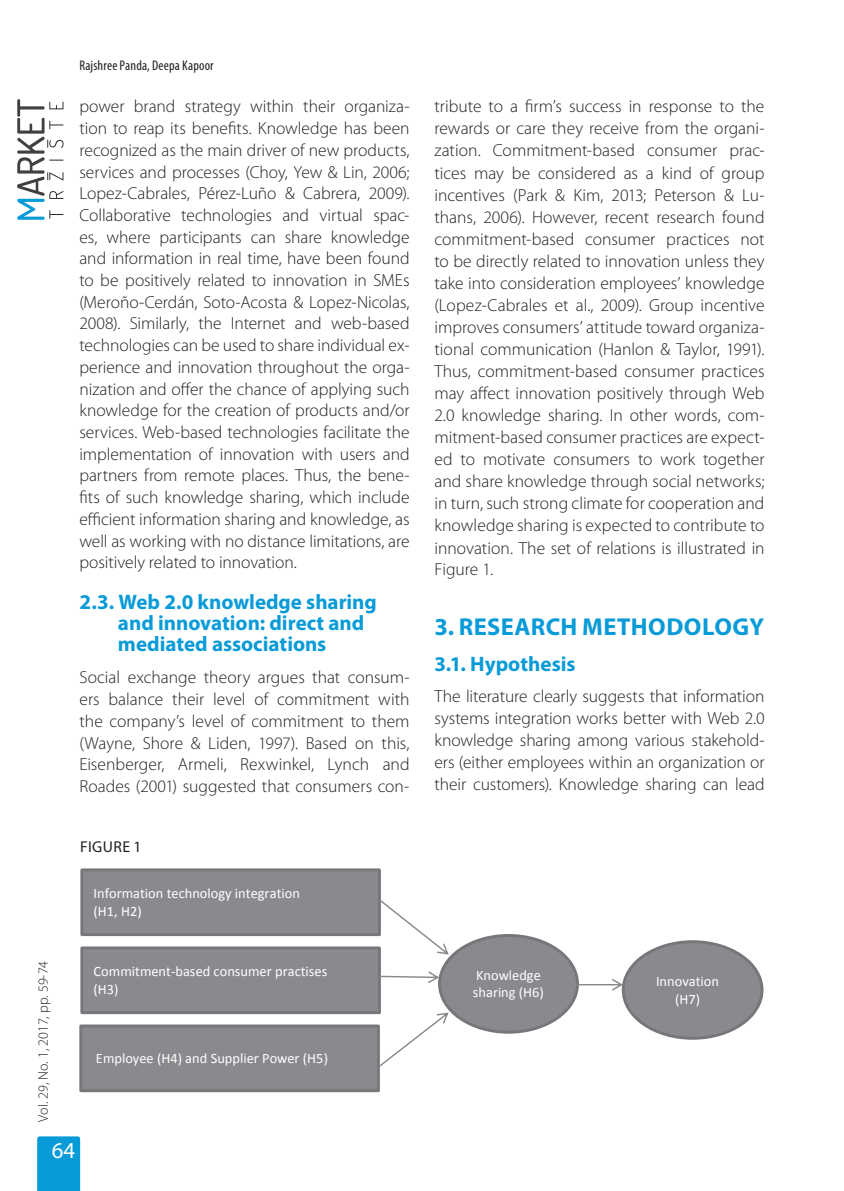
<style>
.page{position:relative;width:844px;height:1191px;background:#fff}
.page>*{position:absolute;margin:0;border:0;box-sizing:border-box;transform-origin:0 0}
.t1{font:700 24.5px "Myriad Pro";letter-spacing:.02em;color:#099bd8}
.t2{font:22.75px "Myriad Pro";color:#fff}
.t3{font:700 21px/21px "Myriad Pro";color:#099bd8}
.t4{font:300 17.5px/21.7px "Myriad Pro";color:#231f20;text-align:justify}
.t5{font:15.75px "Myriad Pro";letter-spacing:.025em;color:#231f20}
.t6{font:14.35px/17.7px "Calibri";color:#fff}
.t7{font:condensed 14px "Myriad Pro";letter-spacing:.015em;color:#231f20}
.t8{font:300 14px "Myriad Pro";color:#231f20}
</style>
<div class="page">
<svg style="left:17px;top:99px;width:47px;height:121px"></svg>
<div style="left:37px;top:1136px;width:43px;height:55px;background:#099bd8"></div>
<div style="left:82px;top:870px;width:297px;height:64px;background:#888a8d"></div>
<div style="left:80px;top:868px;width:301px;height:68px;border:3px solid #76777a"></div>
<div style="left:82px;top:948px;width:297px;height:64px;background:#888a8d"></div>
<div style="left:80px;top:946px;width:301px;height:68px;border:3px solid #76777a"></div>
<div style="left:81px;top:1026px;width:297px;height:64px;background:#888a8d"></div>
<div style="left:79px;top:1024px;width:301px;height:68px;border:3px solid #76777a"></div>
<div style="left:439px;top:935px;width:138px;height:97px;background:#888a8d;border-radius:50%"></div>
<div style="left:438px;top:934px;width:141px;height:99px;border:3px solid #76777a;border-radius:50%"></div>
<div style="left:623px;top:941px;width:138px;height:97px;background:#888a8d;border-radius:50%"></div>
<div style="left:621px;top:940px;width:142px;height:99px;border:3px solid #76777a;border-radius:50%"></div>
<svg style="left:379px;top:899px;width:69px;height:55px"></svg>
<svg style="left:379px;top:971px;width:60px;height:12px"></svg>
<svg style="left:378px;top:1012px;width:70px;height:55px"></svg>
<svg style="left:577px;top:978px;width:45px;height:12px"></svg>
<p class="t7" style="left:79px;top:60px;width:136px">Rajshree Panda, Deepa Kapoor</p>
<p class="t4" style="left:79px;top:97px;width:332px">power brand strategy within their organiza&shy;tion to reap its benefits. Knowledge has been recognized as the main driver of new products, services and processes (Choy, Yew &amp; Lin, 2006; Lopez-Cabrales, Pérez-Luño &amp; Cabrera, 2009).<br>Collaborative technologies and virtual spac&shy;es, where participants can share knowledge and information in real time, have been found to be positively related to innovation in SMEs (Meroño-Cerdán, Soto-Acosta &amp; Lopez-Nicolas, 2008). Similarly, the Internet and web-based technologies can be used to share individual ex&shy;perience and innovation throughout the orga&shy;nization and offer the chance of applying such knowledge for the creation of products and/or services. Web-based technologies facilitate the implementation of innovation with users and partners from remote places. Thus, the bene&shy;fits of such knowledge sharing, which include efficient information sharing and knowledge, as well as working with no distance limitations, are positively related to innovation.</p>
<p class="t3" style="left:118px;top:593px;width:260px;text-indent:-38px">2.3. Web 2.0 knowledge sharing and innovation: direct and mediated associations</p>
<p class="t4" style="left:79px;top:668px;width:331px">Social exchange theory argues that consum&shy;ers balance their level of commitment with the company’s level of commitment to them (Wayne, Shore &amp; Liden, 1997). Based on this, Eisenberger, Armeli, Rexwinkel, Lynch and Roades (2001) suggested that consumers con-</p>
<p class="t5" style="left:80px;top:841px;width:63px">FIGURE 1</p>
<p class="t8" style="left:38px;top:1121px;width:162px;rotate:-90deg">Vol. 29, No. 1, 2017, pp. 59-74</p>
<h2 class="t2" style="left:52px;top:1142px;width:25px">64</h2>
<p class="t6" style="left:94px;top:885px;width:208px">Information technology integration (H1, H2)</p>
<p class="t6" style="left:94px;top:964px;width:235px">Commitment-based consumer practises (H3)</p>
<p class="t6" style="left:96px;top:1050px;width:233px">Employee (H4) and Supplier Power (H5)</p>
<p class="t4" style="left:434px;top:97px;width:332px">tribute to a firm’s success in response to the rewards or care they receive from the organi&shy;zation. Commitment-based consumer prac&shy;tices may be considered as a kind of group incentives (Park &amp; Kim, 2013; Peterson &amp; Lu&shy;thans, 2006). However, recent research found commitment-based consumer practices not to be directly related to innovation unless they take into consideration employees’ knowledge (Lopez-Cabrales et al., 2009). Group incentive improves consumers’ attitude toward organiza&shy;tional communication (Hanlon &amp; Taylor, 1991).<br>Thus, commitment-based consumer practices may affect innovation positively through Web 2.0 knowledge sharing. In other words, com&shy;mitment-based consumer practices are expect&shy;ed to motivate consumers to work together and share knowledge through social networks; in turn, such strong climate for cooperation and knowledge sharing is expected to contribute to innovation. The set of relations is illustrated in Figure 1.</p>
<h1 class="t1" style="left:434px;top:617px;width:331px">3. RESEARCH METHODOLOGY</h1>
<p class="t3" style="left:434px;top:655px;width:143px">3.1. Hypothesis</p>
<p class="t4" style="left:434px;top:687px;width:331px">The literature clearly suggests that information systems integration works better with Web 2.0 knowledge sharing among various stakehold&shy;ers (either employees within an organization or their customers). Knowledge sharing can lead</p>
<p class="t6" style="left:473px;top:967px;width:72px">Knowledge sharing (H6)</p>
<p class="t6" style="left:655px;top:973px;width:64px;text-align:center">Innovation (H7)</p>
</div>
